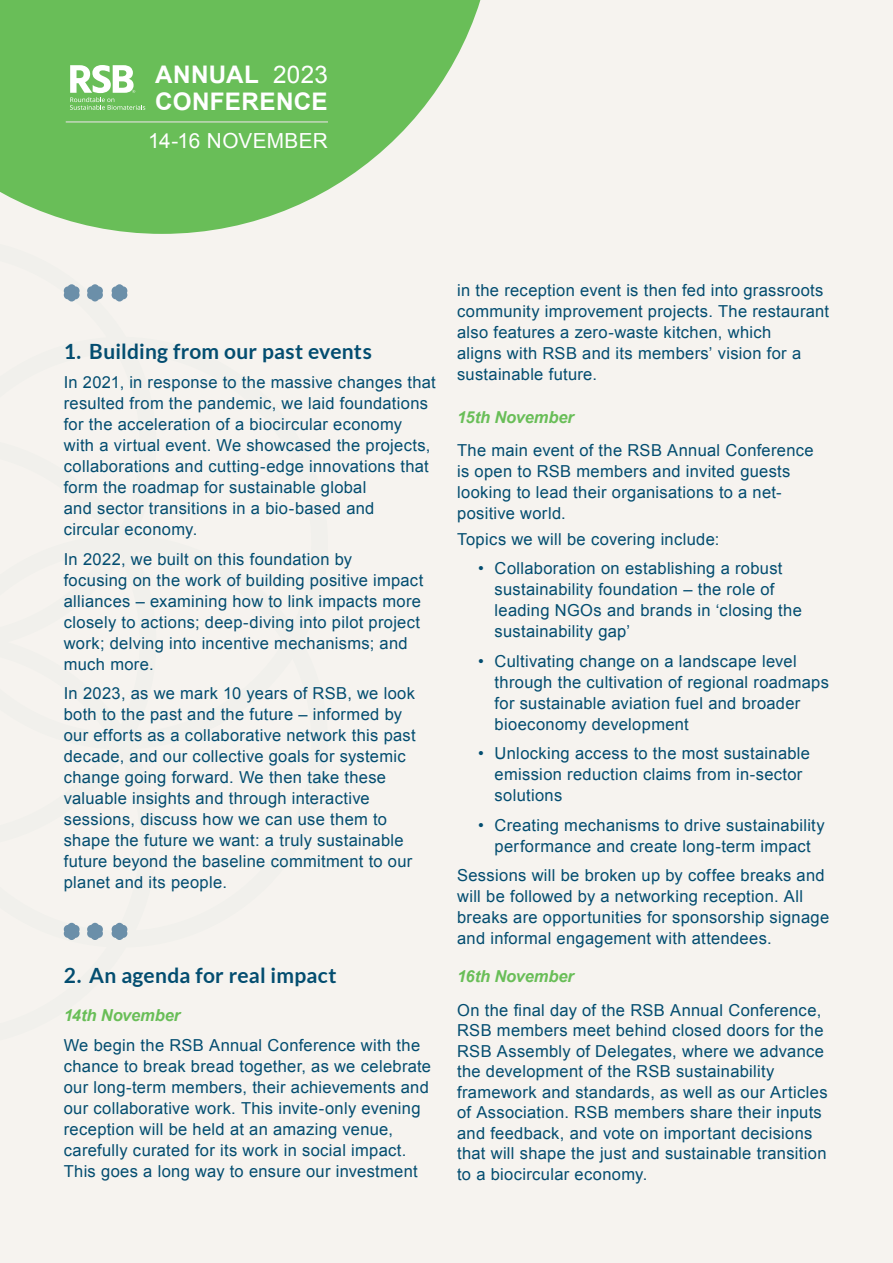
<style>
.page{position:relative;width:893px;height:1263px;background:#f4f1ec}
.page>*{position:absolute;margin:0;border:0;box-sizing:border-box;transform-origin:0 0}
.t1{font:700 24.3px "Arial";letter-spacing:.015em;color:#fff}
.t2{font:24.3px "Arial";color:#fff}
.t3{font:700 21px "Lato";letter-spacing:.01em;color:#034d70}
.t4{font:20.85px "Arial";letter-spacing:.01em;color:#fff}
.t5{font:16.5px/21px "Arial";letter-spacing:.02em;color:#034d70}
.t6{font:italic 700 16.5px "Arial";letter-spacing:-.005em;color:#69be58}
</style>
<div class="page">
<svg style="left:0;top:0;width:481px;height:234px;fill:#69be58"></svg>
<svg style="left:70px;top:65px;width:75px;height:45px;background:#a4d79a"></svg>
<hr style="left:66px;top:121px;width:262px;height:2px;background:#b8d4af">
<svg style="left:64px;top:284px;width:16px;height:17px"></svg>
<svg style="left:87px;top:284px;width:16px;height:17px"></svg>
<svg style="left:112px;top:284px;width:15px;height:17px"></svg>
<svg style="left:64px;top:923px;width:16px;height:17px"></svg>
<svg style="left:87px;top:923px;width:16px;height:17px"></svg>
<svg style="left:112px;top:923px;width:15px;height:17px"></svg>
<h1 class="t1" style="left:155px;top:58px;width:105px">ANNUAL</h1>
<h1 class="t2" style="left:273px;top:58px;width:56px">2023</h1>
<h1 class="t1" style="left:155px;top:85px;width:174px">CONFERENCE</h1>
<p class="t4" style="left:148px;top:127px;width:181px">14-16 NOVEMBER</p>
<p class="t3" style="left:64px;top:339px;width:310px">1. Building from our past events</p>
<p class="t5" style="left:64px;top:372px;width:374px">In 2021, in response to the massive changes that resulted from the pandemic, we laid foundations for the acceleration of a biocircular economy with a virtual event. We showcased the projects, collaborations and cutting-edge innovations that form the roadmap for sustainable global<br>and sector transitions in a bio-based and<br>circular economy.</p>
<p class="t5" style="left:64px;top:548px;width:361px">In 2022, we built on this foundation by<br>focusing on the work of building positive impact alliances – examining how to link impacts more closely to actions; deep-diving into pilot project work; delving into incentive mechanisms; and much more.</p>
<p class="t5" style="left:64px;top:683px;width:353px">In 2023, as we mark 10 years of RSB, we look both to the past and the future – informed by our efforts as a collaborative network this past decade, and our collective goals for systemic change going forward. We then take these valuable insights and through interactive sessions, discuss how we can use them to shape the future we want: a truly sustainable future beyond the baseline commitment to our planet and its people.</p>
<p class="t3" style="left:64px;top:963px;width:274px">2. An agenda for real impact</p>
<p class="t6" style="left:64px;top:1005px;width:118px">14th November</p>
<p class="t5" style="left:64px;top:1034px;width:369px">We begin the RSB Annual Conference with the chance to break bread together, as we celebrate our long-term members, their achievements and our collaborative work. This invite-only evening reception will be held at an amazing venue, carefully curated for its work in social impact.<br>This goes a long way to ensure our investment</p>
<p class="t5" style="left:457px;top:280px;width:374px">in the reception event is then fed into grassroots community improvement projects. The restaurant also features a zero-waste kitchen, which<br>aligns with RSB and its members’ vision for a sustainable future.</p>
<p class="t6" style="left:457px;top:406px;width:118px">15th November</p>
<p class="t5" style="left:457px;top:440px;width:358px">The main event of the RSB Annual Conference is open to RSB members and invited guests looking to lead their organisations to a net&shy;positive world.</p>
<p class="t5" style="left:457px;top:528px;width:264px">Topics we will be covering include:</p>
<p class="t5" style="left:495px;top:558px;width:309px;text-indent:-16px">• Collaboration on establishing a robust sustainability foundation – the role of leading NGOs and brands in ‘closing the sustainability gap’</p>
<p class="t5" style="left:495px;top:650px;width:336px;text-indent:-16px">• Cultivating change on a landscape level through the cultivation of regional roadmaps for sustainable aviation fuel and broader bioeconomy development</p>
<p class="t5" style="left:495px;top:743px;width:317px;text-indent:-16px">• Unlocking access to the most sustainable emission reduction claims from in-sector solutions</p>
<p class="t5" style="left:478px;top:814px;width:348px;text-align:center">• Creating mechanisms to drive sustainability performance and create long-term impact</p>
<p class="t5" style="left:457px;top:865px;width:374px">Sessions will be broken up by coffee breaks and will be followed by a networking reception. All breaks are opportunities for sponsorship signage and informal engagement with attendees.</p>
<p class="t6" style="left:457px;top:966px;width:118px">16th November</p>
<p class="t5" style="left:457px;top:1000px;width:372px;line-height:20.5px">On the final day of the RSB Annual Conference, RSB members meet behind closed doors for the RSB Assembly of Delegates, where we advance the development of the RSB sustainability framework and standards, as well as our Articles of Association. RSB members share their inputs and feedback, and vote on important decisions that will shape the just and sustainable transition to a biocircular economy.</p>
</div>
